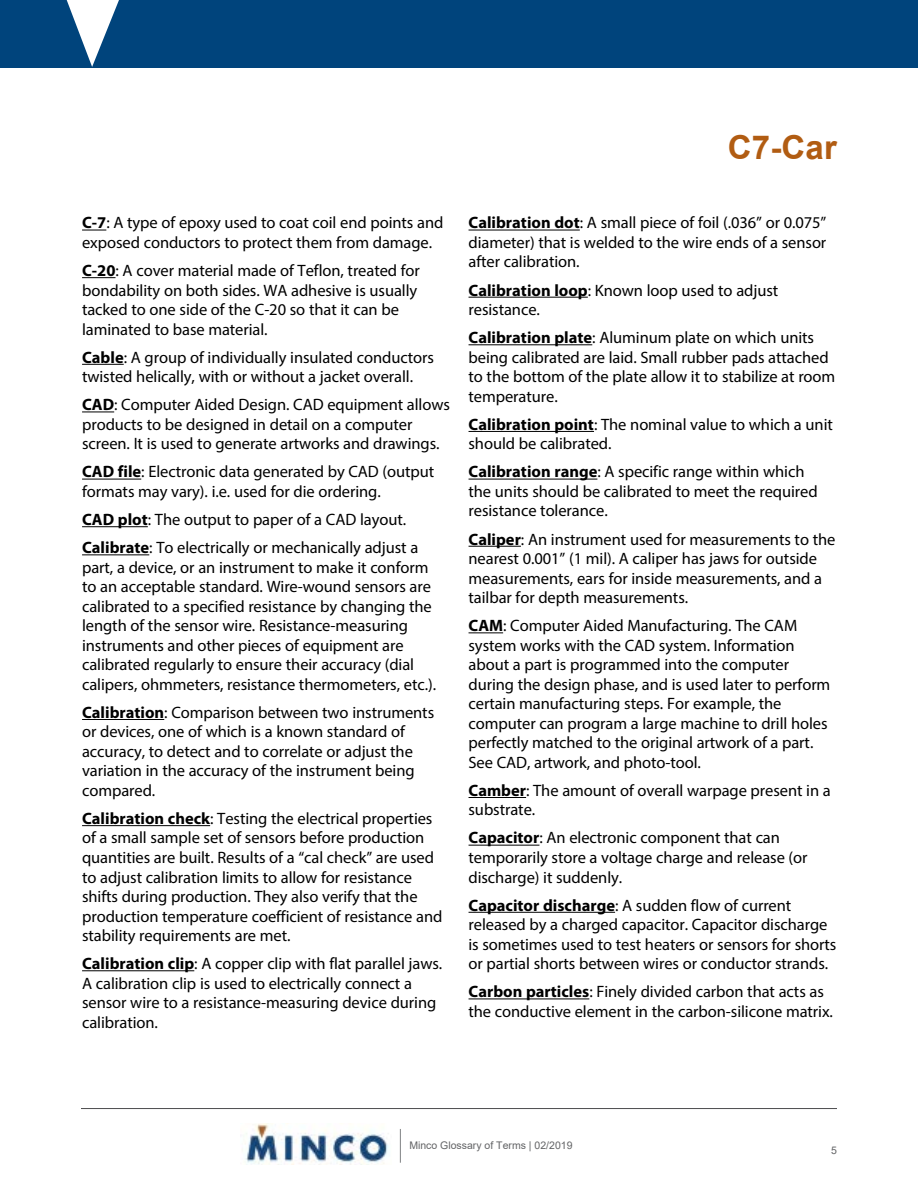
<style>
.page{position:relative;width:918px;height:1188px;background:#fff}
.page>*{position:absolute;margin:0;border:0;box-sizing:border-box;transform-origin:0 0}
.t1{font:700 33px "Arial";color:#b15c12}
.t2{font:16.5px/19.5px "Myriad Pro";letter-spacing:-.005em;color:#000}
.t3{font:10.5px "Arial";color:#636466}
.s1{font-weight:700}
</style>
<div class="page">
<hr style="left:81px;top:1108px;width:756px;height:1px;background:#4d4d4f">
<img style="left:245px;top:1123px;width:144px;height:41px">
<hr style="left:400px;top:1129px;width:1px;height:34px;background:#808285">
<div style="left:0;top:0;width:918px;height:68px;background:#00447c"></div>
<svg style="left:67px;top:0;width:52px;height:67px"></svg>
<svg style="left:82px;top:230px;width:24px;height:1px"></svg>
<hr style="left:82px;top:277px;width:34px;height:1px;background:#000">
<hr style="left:82px;top:364px;width:42px;height:1px;background:#000">
<hr style="left:82px;top:412px;width:32px;height:1px;background:#000">
<hr style="left:82px;top:479px;width:59px;height:1px;background:#000">
<hr style="left:82px;top:526px;width:66px;height:1px;background:#000">
<hr style="left:82px;top:554px;width:67px;height:1px;background:#000">
<hr style="left:82px;top:719px;width:82px;height:1px;background:#000">
<hr style="left:82px;top:825px;width:128px;height:1px;background:#000">
<hr style="left:82px;top:970px;width:112px;height:1px;background:#000">
<hr style="left:469px;top:230px;width:111px;height:1px;background:#000">
<hr style="left:469px;top:297px;width:119px;height:1px;background:#000">
<hr style="left:469px;top:344px;width:123px;height:1px;background:#000">
<hr style="left:469px;top:431px;width:125px;height:1px;background:#000">
<hr style="left:469px;top:479px;width:128px;height:1px;background:#000">
<hr style="left:469px;top:546px;width:52px;height:1px;background:#000">
<hr style="left:469px;top:632px;width:34px;height:1px;background:#000">
<hr style="left:469px;top:797px;width:57px;height:1px;background:#000">
<hr style="left:469px;top:845px;width:70px;height:1px;background:#000">
<hr style="left:469px;top:912px;width:146px;height:1px;background:#000">
<hr style="left:469px;top:999px;width:120px;height:1px;background:#000">
<h1 class="t1" style="left:728px;top:124px;width:110px">C7-Car</h1>
<p class="t2" style="left:82px;top:213px;width:363px"><span class="s1">C-7</span>: A type of epoxy used to coat coil end points and exposed conductors to protect them from damage.</p>
<p class="t2" style="left:82px;top:260px;width:339px"><span class="s1">C-20</span>: A cover material made of Teflon, treated for bondability on both sides. WA adhesive is usually tacked to one side of the C-20 so that it can be laminated to base material.</p>
<p class="t2" style="left:82px;top:347px;width:353px"><span class="s1">Cable</span>: A group of individually insulated conductors twisted helically, with or without a jacket overall.</p>
<p class="t2" style="left:82px;top:395px;width:369px"><span class="s1">CAD</span>: Computer Aided Design. CAD equipment allows products to be designed in detail on a computer screen. It is used to generate artworks and drawings.</p>
<p class="t2" style="left:82px;top:462px;width:354px"><span class="s1">CAD file</span>: Electronic data generated by CAD (output formats may vary). i.e. used for die ordering.</p>
<p class="t2" style="left:82px;top:505px;width:338px;line-height:28.2px"><span class="s1">CAD plot</span>: The output to paper of a CAD layout.<br><span class="s1">Calibrate</span>: To electrically or mechanically adjust a</p>
<p class="t2" style="left:82px;top:557px;width:354px">part, a device, or an instrument to make it conform to an acceptable standard. Wire-wound sensors are calibrated to a specified resistance by changing the length of the sensor wire. Resistance-measuring instruments and other pieces of equipment are calibrated regularly to ensure their accuracy (dial calipers, ohmmeters, resistance thermometers, etc.).</p>
<p class="t2" style="left:82px;top:702px;width:354px"><span class="s1">Calibration</span>: Comparison between two instruments or devices, one of which is a known standard of accuracy, to detect and to correlate or adjust the variation in the accuracy of the instrument being compared.</p>
<p class="t2" style="left:82px;top:808px;width:362px"><span class="s1">Calibration check</span>: Testing the electrical properties of a small sample set of sensors before production quantities are built. Results of a “cal check” are used to adjust calibration limits to allow for resistance shifts during production. They also verify that the production temperature coefficient of resistance and stability requirements are met.</p>
<p class="t2" style="left:82px;top:954px;width:360px"><span class="s1">Calibration clip</span>: A copper clip with flat parallel jaws.<br>A calibration clip is used to electrically connect a sensor wire to a resistance-measuring device during calibration.</p>
<p class="t2" style="left:469px;top:213px;width:359px;text-align:justify"><span class="s1">Calibration dot</span>: A small piece of foil (.036” or 0.075” diameter) that is welded to the wire ends of a sensor after calibration.</p>
<p class="t2" style="left:469px;top:280px;width:311px"><span class="s1">Calibration loop</span>: Known loop used to adjust resistance.</p>
<p class="t2" style="left:469px;top:328px;width:368px"><span class="s1">Calibration plate</span>: Aluminum plate on which units being calibrated are laid. Small rubber pads attached to the bottom of the plate allow it to stabilize at room temperature.</p>
<p class="t2" style="left:469px;top:414px;width:366px"><span class="s1">Calibration point</span>: The nominal value to which a unit should be calibrated.</p>
<p class="t2" style="left:469px;top:462px;width:351px"><span class="s1">Calibration range</span>: A specific range within which the units should be calibrated to meet the required resistance tolerance.</p>
<p class="t2" style="left:469px;top:529px;width:368px"><span class="s1">Caliper</span>: An instrument used for measurements to the nearest 0.001” (1 mil). A caliper has jaws for outside measurements, ears for inside measurements, and a tailbar for depth measurements.</p>
<p class="t2" style="left:469px;top:616px;width:363px"><span class="s1">CAM</span>: Computer Aided Manufacturing. The CAM system works with the CAD system. Information about a part is programmed into the computer during the design phase, and is used later to perform certain manufacturing steps. For example, the computer can program a large machine to drill holes perfectly matched to the original artwork of a part.<br>See CAD, artwork, and photo-tool.</p>
<p class="t2" style="left:469px;top:780px;width:364px"><span class="s1">Camber</span>: The amount of overall warpage present in a substrate.</p>
<p class="t2" style="left:469px;top:828px;width:341px"><span class="s1">Capacitor</span>: An electronic component that can temporarily store a voltage charge and release (or discharge) it suddenly.</p>
<p class="t2" style="left:469px;top:895px;width:369px"><span class="s1">Capacitor discharge</span>: A sudden flow of current released by a charged capacitor. Capacitor discharge is sometimes used to test heaters or sensors for shorts or partial shorts between wires or conductor strands.</p>
<p class="t2" style="left:469px;top:982px;width:365px"><span class="s1">Carbon particles</span>: Finely divided carbon that acts as the conductive element in the carbon-silicone matrix.</p>
<p class="t3" style="left:409px;top:1138px;width:165px">Minco Glossary of Terms | 02/2019</p>
<p class="t3" style="left:831px;top:1143px;width:7px">5</p>
</div>
